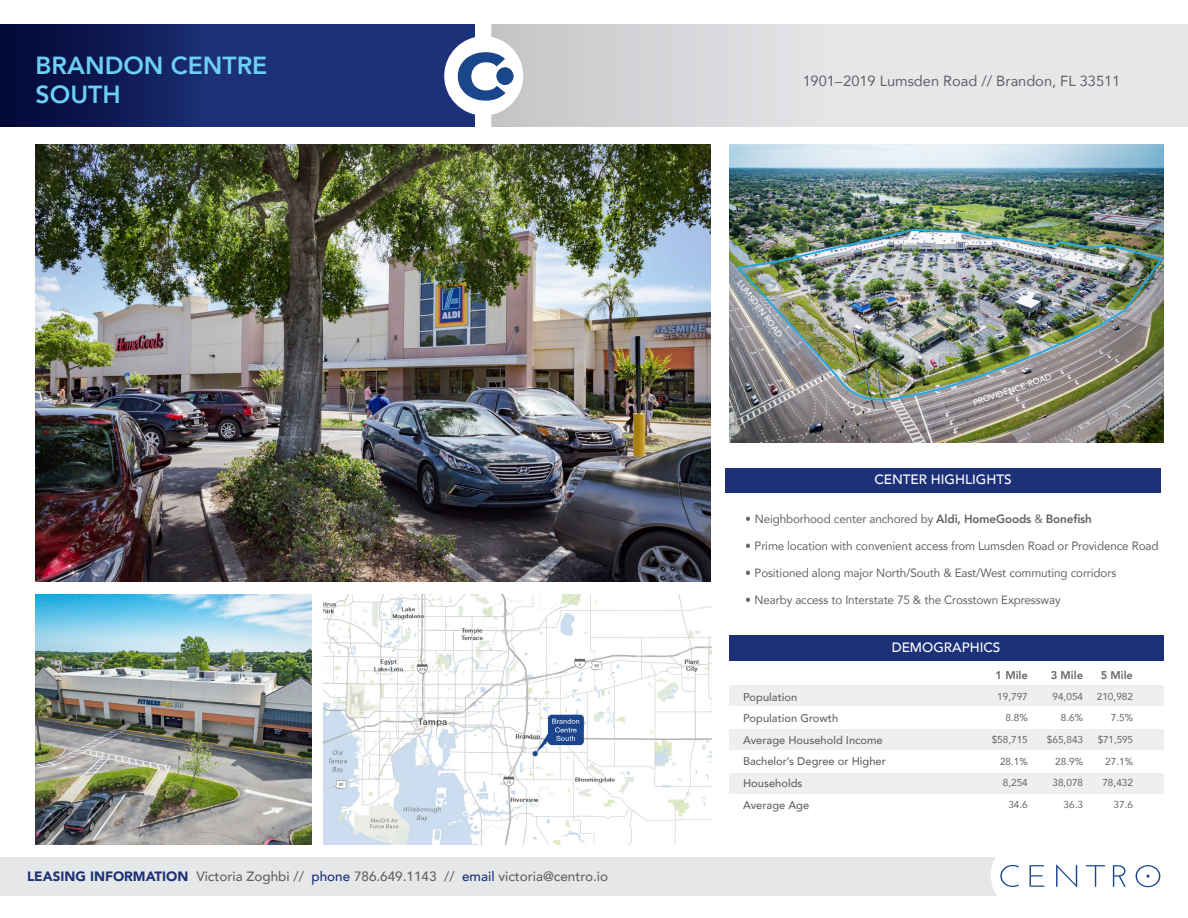
<style>
.page{position:relative;width:1188px;height:918px;background:#fff}
.page>*{position:absolute;margin:0;border:0;box-sizing:border-box;transform-origin:0 0}
.t1{font:800 24.75px/29.7px "Avenir";color:#6bcff6}
.t2{font:14.7px "Avenir";color:#6c6d70}
.t3{font:500 13.5px "Avenir";color:#636366}
.t4{font:500 13.5px "Avenir";color:#fff}
.t5{font:12px "Avenir";letter-spacing:-.01em;color:#636366}
.t6{font:500 11.1px "Avenir";color:#636366}
.t7{font:800 11.1px "Avenir";color:#636366}
.t8{font:10.05px "Avenir";color:#636366}
.t9{font:500 8.55px "Avenir";color:#fff}
.s1{font-weight:900;color:#1c3177}
.s2{color:#1c3177}
.s3{font-weight:800}
</style>
<div class="page">
<div style="left:492px;top:25px;width:696px;height:102px;background:#e6e7e9"></div>
<div style="left:492px;top:25px;width:345px;height:102px;background:linear-gradient(to right,#c4c5c7,#e5e6e9)"></div>
<div style="left:0;top:25px;width:475px;height:102px;background:#1c3177"></div>
<div style="left:444px;top:36px;width:79px;height:80px;background:#fff;border-radius:50%"></div>
<div style="left:0;top:25px;width:206px;height:102px;background:linear-gradient(to right,#020633,#192c71)"></div>
<svg style="left:458px;top:52px;width:56px;height:49px"></svg>
<div style="left:0;top:858px;width:1023px;height:38px;background:#e6e7e9"></div>
<div style="left:991px;top:839px;width:69px;height:72px;background:#fff;border-radius:50%"></div>
<svg style="left:1000px;top:865px;width:19px;height:22px"></svg>
<svg style="left:1030px;top:865px;width:14px;height:22px"></svg>
<svg style="left:1056px;top:864px;width:21px;height:24px"></svg>
<svg style="left:1086px;top:865px;width:19px;height:22px"></svg>
<svg style="left:1113px;top:865px;width:13px;height:22px"></svg>
<svg style="left:1136px;top:865px;width:24px;height:22px"></svg>
<img style="left:36px;top:144px;width:675px;height:437px">
<img style="left:36px;top:594px;width:275px;height:251px">
<img style="left:729px;top:144px;width:434px;height:299px">
<img style="left:735px;top:228px;width:428px;height:184px">
<div style="left:725px;top:468px;width:436px;height:24px;background:#1c3177"></div>
<img style="left:324px;top:594px;width:387px;height:251px">
<div style="left:729px;top:685px;width:434px;height:21px;background:#eeefef"></div>
<div style="left:729px;top:636px;width:434px;height:25px;background:#1c3177"></div>
<div style="left:729px;top:729px;width:434px;height:21px;background:#eeefef"></div>
<div style="left:729px;top:773px;width:434px;height:21px;background:#eeefef"></div>
<p class="t1" style="left:36px;top:50px;width:233px">BRANDON CENTRE<br>SOUTH</p>
<p class="t3" style="left:27px;top:865px;width:583px"><span class="s1">LEASING INFORMATION</span> Victoria Zoghbi // <span class="s2">phone</span> 786.649.1143 // <span class="s2">email</span> victoria@centro.io</p>
<p class="t2" style="left:803px;top:69px;width:319px">1901–2019 Lumsden Road // Brandon, FL 33511</p>
<p class="t9" style="left:743px;top:278px;width:70px;rotate:53deg">LUMSDEN ROAD</p>
<p class="t9" style="left:972px;top:398px;width:84px;rotate:-19deg">PROVIDENCE ROAD</p>
<p class="t4" style="left:874px;top:467px;width:139px">CENTER HIGHLIGHTS</p>
<p class="t5" style="left:746px;top:509px;width:348px">• Neighborhood center anchored by <span class="s3">Aldi, HomeGoods</span> &amp; <span class="s3">Bonefish</span></p>
<p class="t5" style="left:746px;top:536px;width:414px">• Prime location with convenient access from Lumsden Road or Providence Road</p>
<p class="t5" style="left:746px;top:563px;width:372px">• Positioned along major North/South &amp; East/West commuting corridors</p>
<p class="t5" style="left:746px;top:590px;width:316px">• Nearby access to Interstate 75 &amp; the Crosstown Expressway</p>
<p class="t4" style="left:892px;top:636px;width:110px">DEMOGRAPHICS</p>
<p class="t7" style="left:996px;top:666px;width:34px">1 Mile</p>
<p class="t7" style="left:1051px;top:666px;width:34px">3 Mile</p>
<p class="t7" style="left:1101px;top:666px;width:34px">5 Mile</p>
<p class="t6" style="left:743px;top:687px;width:56px">Population</p>
<p class="t8" style="left:997px;top:688px;width:32px">19,797</p>
<p class="t8" style="left:1053px;top:688px;width:32px">94,054</p>
<p class="t8" style="left:1097px;top:688px;width:38px">210,982</p>
<p class="t6" style="left:743px;top:709px;width:97px">Population Growth</p>
<p class="t8" style="left:1006px;top:710px;width:24px">8.8%</p>
<p class="t8" style="left:1061px;top:710px;width:24px">8.6%</p>
<p class="t8" style="left:1111px;top:710px;width:24px">7.5%</p>
<p class="t6" style="left:743px;top:730px;width:141px">Average Household Income</p>
<p class="t8" style="left:992px;top:731px;width:38px">$58,715</p>
<p class="t8" style="left:1047px;top:731px;width:38px">$65,843</p>
<p class="t8" style="left:1098px;top:731px;width:37px">$71,595</p>
<p class="t6" style="left:743px;top:752px;width:144px">Bachelor’s Degree or Higher</p>
<p class="t8" style="left:1000px;top:753px;width:29px">28.1%</p>
<p class="t8" style="left:1055px;top:753px;width:29px">28.9%</p>
<p class="t8" style="left:1105px;top:753px;width:29px">27.1%</p>
<p class="t6" style="left:743px;top:774px;width:61px">Households</p>
<p class="t8" style="left:1003px;top:775px;width:27px">8,254</p>
<p class="t8" style="left:1053px;top:775px;width:32px">38,078</p>
<p class="t8" style="left:1102px;top:775px;width:32px">78,432</p>
<p class="t6" style="left:743px;top:795px;width:68px">Average Age</p>
<p class="t8" style="left:1008px;top:796px;width:21px">34.6</p>
<p class="t8" style="left:1064px;top:796px;width:21px">36.3</p>
<p class="t8" style="left:1114px;top:796px;width:21px">37.6</p>
</div>
